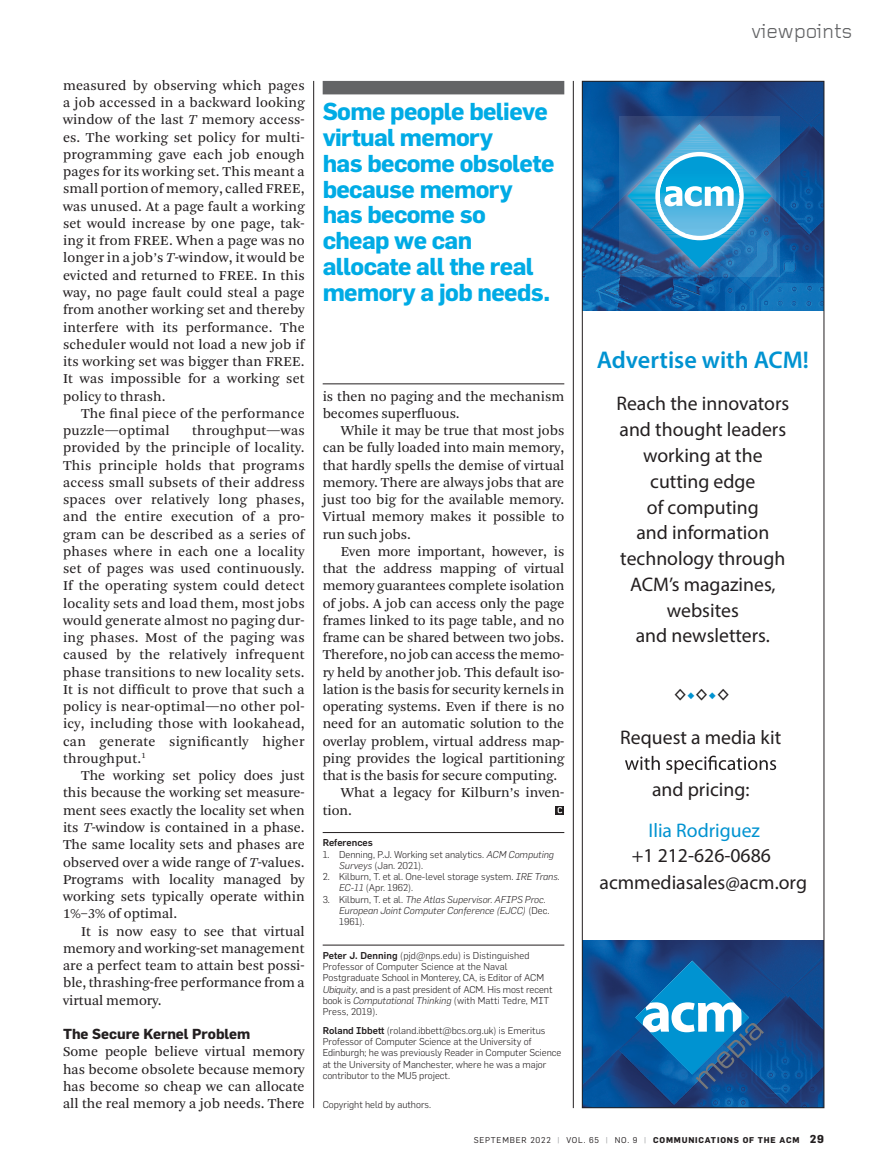
<style>
.page{position:relative;width:878px;height:1175px;background:#fff}
.page>*{position:absolute;margin:0;border:0;box-sizing:border-box;transform-origin:0 0}
.t1{font:600 24.3px "Myriad Pro";color:#0093d1}
.Views_pullquote_top{font:700 24px/25.8px "Flama";letter-spacing:-.025em;color:#00abe5}
.t2{font:21px "Foundry Gridnik";letter-spacing:-.015em;color:#636466}
.t3{font:19.65px/25.8px "Myriad Pro";color:#231f20;text-align:center}
.t4{font:19.65px/41px "Myriad Pro";color:#0093d1}
.t5{font:16.65px "MS Reference Sans Serif";color:#231f20}
.Text_justified{font:14.25px/17.2px "Arnhem Blond";color:#231f20;text-align:justify}
.Text_justified_no_in{font:14.25px/17.2px "Arnhem Blond";color:#231f20;text-align:justify}
.Text_justified_endSt{font:14.25px/17.2px "Arnhem Blond";color:#231f20}
.Text_standard_subhea{font:700 14.25px "Flama";color:#231f20}
.Text_bio_rule{font:300 9.75px/11.2px "Flama";color:#231f20}
.Text_bio_no_rule{font:300 9.75px/11.2px "Flama";color:#231f20}
.t6{font:italic 300 9.75px/11.2px "Flama";color:#231f20}
.References_subhead{font:500 9.75px "Flama";color:#231f20}
.t7{font:8.25px "Flama";letter-spacing:.1em;color:#231f20}
.s1{font-style:italic}
.s2{font-style:normal}
.s3{font-weight:500}
.s4{font-family:"Minion Pro";color:#0093d1}
.s5{color:#231f20}
.s6{color:#949698}
.s7{font-weight:700}
.s8{font-weight:700;font-size:11.25px}
</style>
<div class="page">
<hr style="left:322px;top:832px;width:242px;height:1px;background:#231f20">
<hr style="left:322px;top:944px;width:242px;height:1px;background:#231f20">
<svg style="left:555px;top:806px;width:9px;height:8px"></svg>
<svg style="left:557px;top:807px;width:5px;height:6px"></svg>
<hr style="left:313px;top:81px;width:1px;height:1027px;background:#231f20">
<hr style="left:573px;top:81px;width:1px;height:1027px;background:#231f20">
<div style="left:322px;top:81px;width:242px;height:13px;background:#636466"></div>
<hr style="left:322px;top:383px;width:242px;height:1px;background:#231f20">
<svg style="left:584px;top:83px;width:238px;height:1023px"></svg>
<div style="left:582px;top:81px;width:242px;height:1027px;border:1px solid #231f20"></div>
<p class="Text_justified" style="left:63px;top:77px;width:243px">measured by observing which pages a job accessed in a backward looking window of the last <span class="s1">T</span> memory access&shy;es. The working set policy for multi&shy;programming gave each job enough pages for its working set. This meant a small portion of memory, called FREE, was unused. At a page fault a working set would increase by one page, tak&shy;ing it from FREE. When a page was no longer in a job’s <span class="s1">T</span>-window, it would be evicted and returned to FREE. In this way, no page fault could steal a page from another working set and thereby interfere with its performance. The scheduler would not load a new job if its working set was bigger than FREE.<br>It was impossible for a working set policy to thrash.</p>
<p class="Text_justified" style="left:63px;top:405px;width:243px;text-indent:18px">The final piece of the performance puzzle—optimal</p>
<p class="Text_justified" style="left:63px;top:422px;width:243px;text-indent:129px">throughput—was provided by the principle of locality.<br>This principle holds that programs access small subsets of their address spaces over relatively long phases, and the entire execution of a pro&shy;gram can be described as a series of phases where in each one a locality set of pages was used continuously.<br>If the operating system could detect locality sets and load them, most jobs would generate almost no paging dur&shy;ing phases. Most of the paging was caused by the relatively infrequent phase transitions to new locality sets.<br>It is not difficult to prove that such a policy is near-optimal—no other pol&shy;icy, including those with lookahead, can generate significantly higher throughput.<sup>1</sup></p>
<p class="Text_justified" style="left:63px;top:767px;width:243px;text-indent:18px">The working set policy does just this because the working set measure&shy;ment sees exactly the locality set when its <span class="s1">T</span>-window is contained in a phase.<br>The same locality sets and phases are observed over a wide range of <span class="s1">T</span>-values.<br>Programs with locality managed by working sets typically operate within 1%–3% of optimal.</p>
<p class="Text_justified" style="left:63px;top:922px;width:243px;text-indent:18px">It is now easy to see that virtual memory and working-set management are a perfect team to attain best possi&shy;ble, thrashing-free performance from a virtual memory.</p>
<p class="Text_standard_subhea" style="left:63px;top:1025px;width:189px">The Secure Kernel Problem</p>
<p class="Text_justified_no_in" style="left:63px;top:1043px;width:243px">Some people believe virtual memory has become obsolete because memory has become so cheap we can allocate all the real memory a job needs. There</p>
<p class="Views_pullquote_top" style="left:322px;top:98px;width:233px">Some people believe virtual memory<br>has become obsolete because memory has become so cheap we can allocate all the real memory a job needs.</p>
<p class="Text_justified_no_in" style="left:322px;top:387px;width:243px">is then no paging and the mechanism becomes superfluous.</p>
<p class="Text_justified" style="left:322px;top:422px;width:243px;text-indent:18px">While it may be true that most jobs can be fully loaded into main memory, that hardly spells the demise of virtual memory. There are always jobs that are just too big for the available memory.<br>Virtual memory makes it possible to run such jobs.</p>
<p class="Text_justified" style="left:322px;top:543px;width:243px;text-indent:18px">Even more important, however, is that the address mapping of virtual memory guarantees complete isolation of jobs. A job can access only the page frames linked to its page table, and no frame can be shared between two jobs.<br>Therefore, no job can access the memo&shy;ry held by another job. This default iso&shy;lation is the basis for security kernels in operating systems. Even if there is no need for an automatic solution to the overlay problem, virtual address map&shy;ping provides the logical partitioning that is the basis for secure computing.</p>
<p class="Text_justified_endSt" style="left:322px;top:784px;width:243px;text-indent:18px">What a legacy for Kilburn’s inven&shy;tion.</p>
<p class="References_subhead" style="left:322px;top:837px;width:52px">References</p>
<p class="Text_bio_rule" style="left:339px;top:848px;width:216px;text-indent:-16px">1. Denning, P.J. Working set analytics. <span class="s1">ACM Computing<br>Surveys</span> (Jan. 2021).</p>
<p class="Text_bio_rule" style="left:339px;top:870px;width:222px;text-indent:-16px">2. Kilburn, T. et al. One-level storage system. <span class="s1">IRE Trans.<br>EC-11</span> (Apr. 1962).</p>
<p class="t6" style="left:339px;top:893px;width:212px;text-indent:-16px"><span class="s2">3. Kilburn, T. et al.</span> The Atlas Supervisor. AFIPS Proc.<br>European Joint Computer Conference (EJCC) <span class="s2">(Dec.<br>1961).</span></p>
<p class="Text_bio_rule" style="left:322px;top:949px;width:231px"><span class="s3">Peter J. Denning</span> (pjd@nps.edu) is Distinguished Professor of Computer Science at the Naval Postgraduate School in Monterey, CA, is Editor of ACM <span class="s1">Ubiquity</span>, and is a past president of ACM. His most recent book is <span class="s1">Computational Thinking</span> (with Matti Tedre, MIT Press, 2019).</p>
<p class="Text_bio_no_rule" style="left:322px;top:1024px;width:240px"><span class="s3">Roland Ibbett</span> (roland.ibbett@bcs.org.uk) is Emeritus Professor of Computer Science at the University of Edinburgh; he was previously Reader in Computer Science at the University of Manchester, where he was a major contributor to the MU5 project.</p>
<p class="Text_bio_no_rule" style="left:322px;top:1098px;width:110px">Copyright held by authors.</p>
<h3 class="t2" style="left:751px;top:19px;width:103px">viewpoints</h3>
<p class="t1" style="left:596px;top:344px;width:214px">Advertise with ACM!</p>
<p class="t3" style="left:616px;top:390px;width:174px">Reach the innovators and thought leaders working at the cutting edge<br>of computing<br>and information technology through<br>ACM’s magazines, websites<br>and newsletters.</p>
<p class="t5" style="left:673px;top:683px;width:58px">◊<span class="s4">◆</span>◊<span class="s4">◆</span>◊</p>
<p class="t3" style="left:620px;top:724px;width:162px">Request a media kit</p>
<p class="t4" style="left:648px;top:768px;width:113px"><span class="s5">and pricing:<br></span>Ilia Rodriguez</p>
<p class="t3" style="left:599px;top:842px;width:209px;line-height:26.8px">+1 212-626-0686 acmmediasales@acm.org</p>
<p class="t7" style="left:473px;top:1134px;width:352px">SEPTEMBER 2022 <span class="s6">|</span> VOL. 65 <span class="s6">|</span> NO. 9 <span class="s6">|</span> <span class="s7">COMMUNICATIONS OF THE ACM</span> <span class="s8">29</span></p>
</div>
